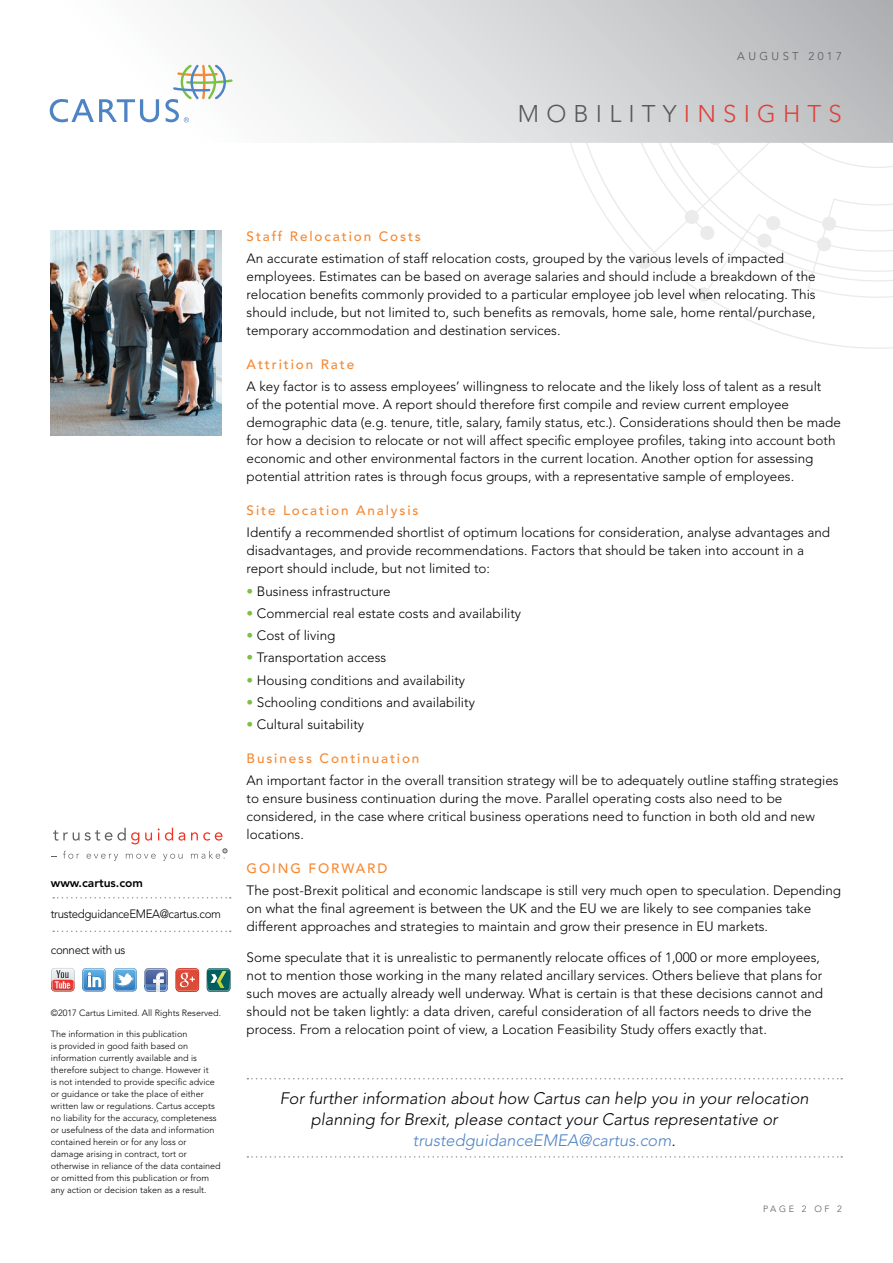
<style>
.page{position:relative;width:893px;height:1263px;background:#fff}
.page>*{position:absolute;margin:0;border:0;box-sizing:border-box;transform-origin:0 0}
.t1{font:300 24px "Avenir";letter-spacing:.3em;color:#58595b}
.t2{font:italic 300 16.5px/21px "Avenir";color:#000;text-align:center}
.t3{font:300 13.5px/18px "Avenir";color:#000}
.t4{font:500 13.5px "Avenir";letter-spacing:.14em;color:#f68933}
.t5{font:300 12px "Avenir";letter-spacing:-.03em;color:#000;scale:.96 1}
.t6{font:800 12px "Avenir";color:#000}
.t7{font:300 11.25px "Avenir";letter-spacing:.3em;color:#58595b}
.t8{font:300 9px/12px "Avenir";color:#000}
.t9{font:300 9px "Avenir";letter-spacing:.3em;color:#58595b}
.s1{color:#df4139}
.s2{color:#7ac143}
.s3{color:#4f84c4}
</style>
<div class="page">
<svg style="left:570px;top:143px;width:81px;height:115px"></svg>
<div style="left:637px;top:255px;width:14px;height:14px;background:#ebebec;border-radius:50%"></div>
<div style="left:697px;top:287px;width:14px;height:15px;background:#ebebec;border-radius:50%"></div>
<svg style="left:651px;top:143px;width:242px;height:155px"></svg>
<svg style="left:49px;top:0;width:844px;height:143px"></svg>
<svg style="left:50px;top:99px;width:109px;height:23px"></svg>
<svg style="left:165px;top:65px;width:68px;height:57px"></svg>
<svg style="left:53px;top:897px;width:178px;height:1px"></svg>
<svg style="left:53px;top:930px;width:178px;height:2px"></svg>
<svg style="left:53px;top:828px;width:86px;height:16px"></svg>
<svg style="left:145px;top:832px;width:7px;height:8px"></svg>
<svg style="left:158px;top:828px;width:27px;height:12px"></svg>
<svg style="left:191px;top:832px;width:31px;height:8px"></svg>
<svg style="left:63px;top:851px;width:16px;height:8px"></svg>
<svg style="left:87px;top:854px;width:31px;height:7px"></svg>
<svg style="left:126px;top:854px;width:30px;height:5px"></svg>
<svg style="left:163px;top:854px;width:20px;height:7px"></svg>
<svg style="left:191px;top:849px;width:36px;height:10px"></svg>
<svg style="left:247px;top:1078px;width:595px;height:1px"></svg>
<svg style="left:247px;top:1156px;width:595px;height:2px"></svg>
<svg style="left:82px;top:968px;width:24px;height:23px"></svg>
<svg style="left:113px;top:968px;width:24px;height:23px"></svg>
<svg style="left:51px;top:968px;width:24px;height:23px"></svg>
<svg style="left:144px;top:968px;width:24px;height:24px"></svg>
<img style="left:145px;top:969px;width:22px;height:4px">
<svg style="left:176px;top:968px;width:23px;height:24px"></svg>
<svg style="left:207px;top:968px;width:23px;height:24px"></svg>
<img style="left:51px;top:231px;width:170px;height:205px">
<p class="t7" style="left:737px;top:49px;width:106px">AUGUST 2017</p>
<h1 class="t1" style="left:518px;top:100px;width:326px">MOBILITY<span class="s1">INSIGHTS</span></h1>
<p class="t6" style="left:51px;top:875px;width:94px">www.cartus.com</p>
<p class="t5" style="left:51px;top:907px;width:179px">trustedguidanceEMEA@cartus.com</p>
<p class="t5" style="left:51px;top:942px;width:79px">connect with us</p>
<p class="t8" style="left:51px;top:1007px;width:172px">©2017 Cartus Limited. All Rights Reserved.</p>
<p class="t8" style="left:51px;top:1028px;width:171px">The information in this publication<br>is provided in good faith based on information currently available and is therefore subject to change. However it<br>is not intended to provide specific advice or guidance or take the place of either written law or regulations. Cartus accepts no liability for the accuracy, completeness or usefulness of the data and information contained herein or for any loss or damage arising in contract, tort or otherwise in reliance of the data contained or omitted from this publication or from any action or decision taken as a result.</p>
<p class="t4" style="left:247px;top:229px;width:176px">Staff Relocation Costs</p>
<p class="t3" style="left:247px;top:250px;width:571px">An accurate estimation of staff relocation costs, grouped by the various levels of impacted employees. Estimates can be based on average salaries and should include a breakdown of the relocation benefits commonly provided to a particular employee job level when relocating. This should include, but not limited to, such benefits as removals, home sale, home rental/purchase, temporary accommodation and destination services.</p>
<p class="t4" style="left:247px;top:357px;width:109px">Attrition Rate</p>
<p class="t3" style="left:247px;top:378px;width:596px">A key factor is to assess employees’ willingness to relocate and the likely loss of talent as a result<br>of the potential move. A report should therefore first compile and review current employee demographic data (e.g. tenure, title, salary, family status, etc.). Considerations should then be made for how a decision to relocate or not will affect specific employee profiles, taking into account both economic and other environmental factors in the current location. Another option for assessing potential attrition rates is through focus groups, with a representative sample of employees.</p>
<p class="t4" style="left:247px;top:502px;width:173px">Site Location Analysis</p>
<p class="t3" style="left:247px;top:524px;width:585px">Identify a recommended shortlist of optimum locations for consideration, analyse advantages and disadvantages, and provide recommendations. Factors that should be taken into account in a report should include, but not limited to:</p>
<p class="t3" style="left:247px;top:582px;width:146px"><span class="s2">•</span> Business infrastructure</p>
<p class="t3" style="left:247px;top:604px;width:276px"><span class="s2">•</span> Commercial real estate costs and availability</p>
<p class="t3" style="left:247px;top:626px;width:90px"><span class="s2">•</span> Cost of living</p>
<p class="t3" style="left:247px;top:649px;width:141px"><span class="s2">•</span> Transportation access</p>
<p class="t3" style="left:247px;top:671px;width:220px"><span class="s2">•</span> Housing conditions and availability</p>
<p class="t3" style="left:247px;top:693px;width:230px"><span class="s2">•</span> Schooling conditions and availability</p>
<p class="t3" style="left:247px;top:715px;width:119px"><span class="s2">•</span> Cultural suitability</p>
<p class="t4" style="left:247px;top:750px;width:174px">Business Continuation</p>
<p class="t3" style="left:247px;top:771px;width:593px">An important factor in the overall transition strategy will be to adequately outline staffing strategies to ensure business continuation during the move. Parallel operating costs also need to be considered, in the case where critical business operations need to function in both old and new locations.</p>
<p class="t4" style="left:247px;top:860px;width:142px">GOING FORWARD</p>
<p class="t3" style="left:247px;top:881px;width:596px">The post-Brexit political and economic landscape is still very much open to speculation. Depending on what the final agreement is between the UK and the EU we are likely to see companies take different approaches and strategies to maintain and grow their presence in EU markets.</p>
<p class="t3" style="left:247px;top:948px;width:578px">Some speculate that it is unrealistic to permanently relocate offices of 1,000 or more employees, not to mention those working in the many related ancillary services. Others believe that plans for such moves are actually already well underway. What is certain is that these decisions cannot and should not be taken lightly: a data driven, careful consideration of all factors needs to drive the process. From a relocation point of view, a Location Feasibility Study offers exactly that.</p>
<p class="t2" style="left:280px;top:1087px;width:530px">For further information about how Cartus can help you in your relocation planning for Brexit, please contact your Cartus representative or <span class="s3">trustedguidanceEMEA@cartus.com</span>.</p>
<p class="t9" style="left:763px;top:1203px;width:80px">PAGE 2 OF 2</p>
</div>
